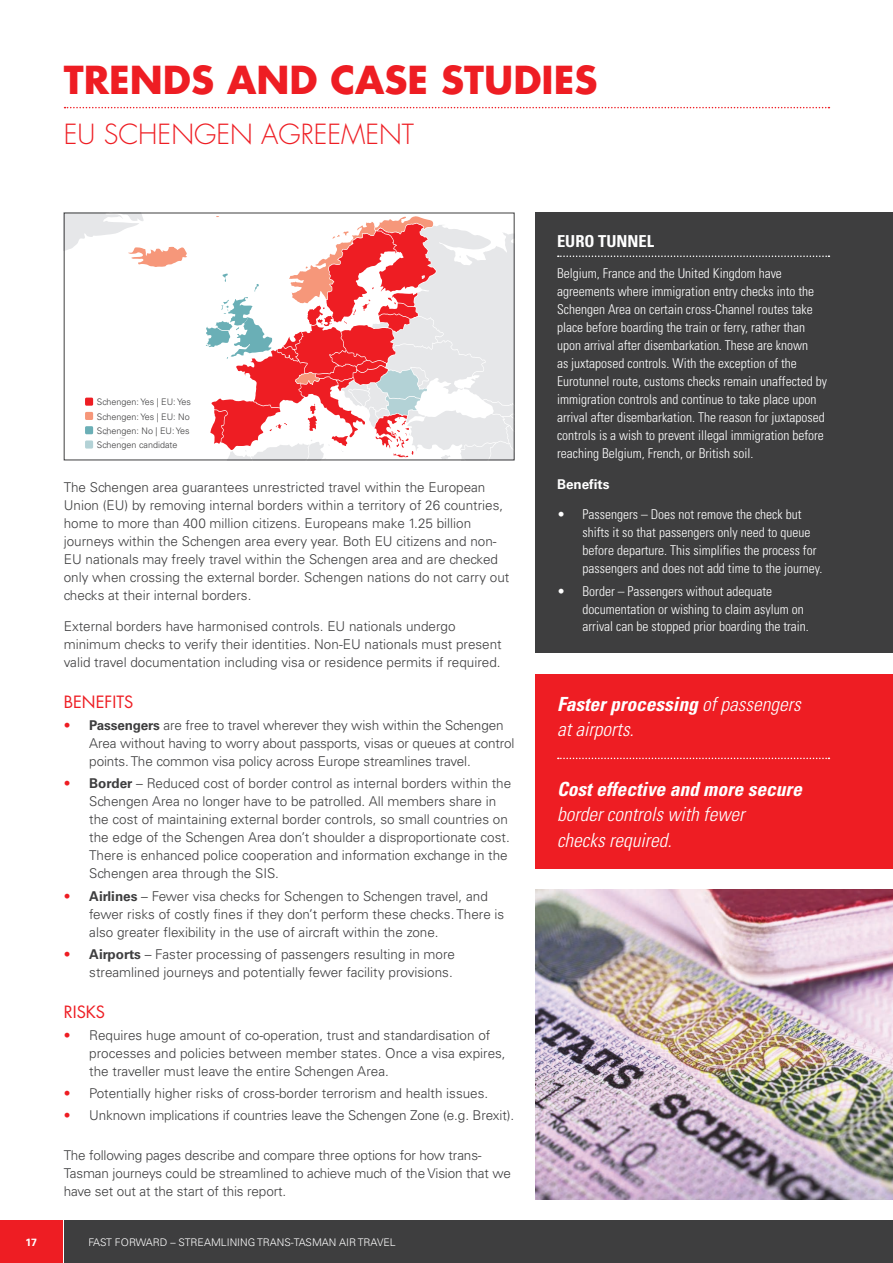
<style>
.page{position:relative;width:893px;height:1263px;background:#fff}
.page>*{position:absolute;margin:0;border:0;box-sizing:border-box;transform-origin:0 0}
.t1{font:700 37.5px "Futura CE";color:#ee1d23}
.t2{font:300 27px "Futura CE";color:#ee1d23}
.t3{font:italic 300 condensed 19.5px/25.5px "Univers";color:#fff}
.t4{font:italic 700 condensed 19.5px "Univers";color:#fff}
.t5{font:16.5px "Futura CE";color:#ee1d23}
.t6{font:700 condensed 16.5px "Univers";color:#fff}
.t7{font:300 13.5px/18px "Univers";color:#3e3e3f}
.t8{font:300 condensed 13.5px/18px "Univers";color:#fff}
.t9{font:700 13.5px "Univers";color:#fff}
.t10{font:300 10.5px "Univers";color:#fff}
.t11{font:700 10.5px "Univers";color:#fff}
.t12{font:300 9px/14.2px "Univers";color:#3e3e3f}
.s1{color:#ee1d23}
.s2{font-weight:700}
</style>
<div class="page">
<div style="left:0;top:1220px;width:63px;height:43px;background:#ee1d23"></div>
<div style="left:64px;top:1220px;width:829px;height:43px;background:#3e3e3f"></div>
<svg style="left:65px;top:107px;width:764px;height:1px"></svg>
<img style="left:536px;top:890px;width:357px;height:309px">
<div style="left:536px;top:213px;width:357px;height:440px;background:#3e3e3f"></div>
<svg style="left:558px;top:255px;width:271px;height:2px"></svg>
<div style="left:536px;top:674px;width:357px;height:194px;background:#ee1d23"></div>
<svg style="left:558px;top:758px;width:271px;height:1px"></svg>
<svg style="left:66px;top:215px;width:446px;height:243px"></svg>
<div style="left:85px;top:398px;width:8px;height:8px;background:#ee1d23;border-radius:2px"></div>
<div style="left:85px;top:412px;width:8px;height:8px;background:#f6977a;border-radius:2px"></div>
<div style="left:85px;top:426px;width:8px;height:8px;background:#6bafb6;border-radius:2px"></div>
<div style="left:85px;top:440px;width:8px;height:9px;background:#b3d2d6;border-radius:2px"></div>
<h1 class="t1" style="left:64px;top:52px;width:535px">TRENDS AND CASE STUDIES</h1>
<h2 class="t2" style="left:64px;top:117px;width:352px">EU SCHENGEN AGREEMENT</h2>
<p class="t12" style="left:97px;top:395px;width:96px">Schengen: Yes | EU: Yes<br>Schengen: Yes | EU: No<br>Schengen: No | EU: Yes<br>Schengen candidate</p>
<p class="t7" style="left:64px;top:478px;width:447px">The Schengen area guarantees unrestricted travel within the European Union (EU) by removing internal borders within a territory of 26 countries, home to more than 400 million citizens. Europeans make 1.25 billion journeys within the Schengen area every year. Both EU citizens and non-EU nationals may freely travel within the Schengen area and are checked only when crossing the external border. Schengen nations do not carry out checks at their internal borders.</p>
<p class="t7" style="left:64px;top:617px;width:439px">External borders have harmonised controls. EU nationals undergo minimum checks to verify their identities. Non-EU nationals must present valid travel documentation including visa or residence permits if required.</p>
<p class="t5" style="left:64px;top:691px;width:71px">BENEFITS</p>
<p class="t7" style="left:89px;top:716px;width:427px;text-indent:-26px"><span class="s1">•</span> <span class="s2">Passengers</span> are free to travel wherever they wish within the Schengen<br>Area without having to worry about passports, visas or queues at control points. The common visa policy across Europe streamlines travel.</p>
<p class="t7" style="left:89px;top:774px;width:423px;text-indent:-26px"><span class="s1">•</span> <span class="s2">Border</span> – Reduced cost of border control as internal borders within the Schengen Area no longer have to be patrolled. All members share in the cost of maintaining external border controls, so small countries on the edge of the Schengen Area don’t shoulder a disproportionate cost.<br>There is enhanced police cooperation and information exchange in the Schengen area through the SIS.</p>
<p class="t7" style="left:89px;top:887px;width:417px;text-indent:-26px"><span class="s1">•</span> <span class="s2">Airlines</span> – Fewer visa checks for Schengen to Schengen travel, and fewer risks of costly fines if they don’t perform these checks. There is also greater flexibility in the use of aircraft within the zone.</p>
<p class="t7" style="left:64px;top:945px;width:393px;text-align:right"><span class="s1">•</span> <span class="s2">Airports</span> – Faster processing of passengers resulting in more streamlined journeys and potentially fewer facility provisions.</p>
<p class="t5" style="left:64px;top:1001px;width:43px">RISKS</p>
<p class="t7" style="left:89px;top:1026px;width:418px;text-indent:-26px"><span class="s1">•</span> Requires huge amount of co-operation, trust and standardisation of processes and policies between member states. Once a visa expires, the traveller must leave the entire Schengen Area.</p>
<p class="t7" style="left:64px;top:1084px;width:426px"><span class="s1">•</span> Potentially higher risks of cross-border terrorism and health issues.</p>
<p class="t7" style="left:64px;top:1106px;width:452px"><span class="s1">•</span> Unknown implications if countries leave the Schengen Zone (e.g. Brexit).</p>
<p class="t7" style="left:64px;top:1146px;width:449px">The following pages describe and compare three options for how trans-<br>Tasman journeys could be streamlined to achieve much of the Vision that we have set out at the start of this report.</p>
<p class="t11" style="left:26px;top:1236px;width:13px">17</p>
<p class="t10" style="left:88px;top:1236px;width:309px">FAST FORWARD – STREAMLINING TRANS-TASMAN AIR TRAVEL</p>
<p class="t6" style="left:557px;top:231px;width:99px">EURO TUNNEL</p>
<p class="t8" style="left:557px;top:264px;width:271px">Belgium, France and the United Kingdom have agreements where immigration entry checks into the Schengen Area on certain cross-Channel routes take place before boarding the train or ferry, rather than upon arrival after disembarkation. These are known<br>as juxtaposed controls. With the exception of the Eurotunnel route, customs checks remain unaffected by immigration controls and continue to take place upon arrival after disembarkation. The reason for juxtaposed controls is a wish to prevent illegal immigration before reaching Belgium, French, or British soil.</p>
<p class="t9" style="left:557px;top:476px;width:54px">Benefits</p>
<p class="t8" style="left:583px;top:505px;width:241px;text-indent:-26px">• Passengers – Does not remove the check but shifts it so that passengers only need to queue before departure. This simplifies the process for passengers and does not add time to the journey.</p>
<p class="t8" style="left:583px;top:582px;width:228px;text-indent:-26px">• Border – Passengers without adequate documentation or wishing to claim asylum on arrival can be stopped prior boarding the train.</p>
<h3 class="t3" style="left:557px;top:691px;width:245px"><span class="s2">Faster processing</span> of passengers at airports.</h3>
<h3 class="t4" style="left:557px;top:777px;width:246px">Cost effective and more secure</h3>
<h3 class="t3" style="left:557px;top:802px;width:189px">border controls with fewer checks required.</h3>
</div>
